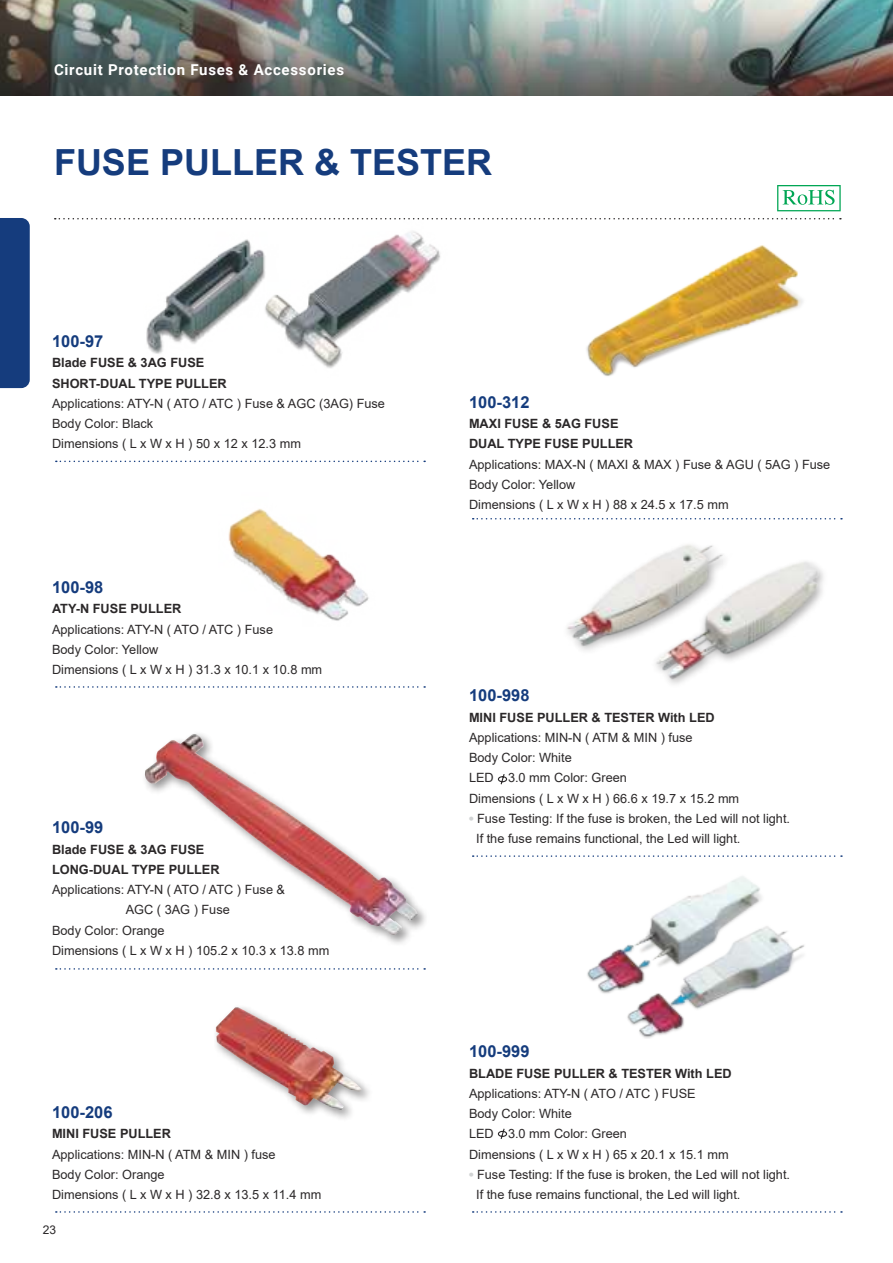
<style>
.page{position:relative;width:893px;height:1263px;background:#fff}
.page>*{position:absolute;margin:0;border:0;box-sizing:border-box;transform-origin:0 0}
.t1{font:700 36px "Arial";color:#153c7d}
.t2{font:700 16.5px "Arial";color:#153c7d}
.t3{font:700 15px "Roboto";letter-spacing:.05em;color:#fff}
.t4{font:12.75px/20.2px "Arial";color:#2b2829}
.t5{font:700 12.75px/20.2px "Arial";color:#2b2829}
.t6{font:12px "Arial";color:#2b2829}
</style>
<div class="page">
<img style="left:0;top:0;width:892px;height:96px">
<svg style="left:56px;top:461px;width:369px;height:1px"></svg>
<svg style="left:56px;top:968px;width:369px;height:2px"></svg>
<svg style="left:56px;top:686px;width:369px;height:2px"></svg>
<svg style="left:56px;top:1211px;width:369px;height:2px"></svg>
<svg style="left:473px;top:855px;width:369px;height:2px"></svg>
<svg style="left:473px;top:518px;width:369px;height:1px"></svg>
<svg style="left:473px;top:1211px;width:369px;height:2px"></svg>
<img style="left:144px;top:734px;width:274px;height:201px">
<div style="left:212px;top:1004px;width:161px;height:118px;background:#2b2829;opacity:.5"></div>
<img style="left:216px;top:1007px;width:146px;height:103px">
<img style="left:535px;top:211px;width:307px;height:165px">
<img style="left:587px;top:876px;width:217px;height:162px">
<img style="left:124px;top:219px;width:333px;height:149px">
<img style="left:228px;top:509px;width:141px;height:112px">
<img style="left:566px;top:544px;width:258px;height:140px">
<svg style="left:55px;top:218px;width:786px;height:1px"></svg>
<svg style="left:777px;top:185px;width:64px;height:26px"></svg>
<svg style="left:497px;top:774px;width:11px;height:11px"></svg>
<svg style="left:497px;top:1128px;width:11px;height:11px"></svg>
<div style="left:0;top:218px;width:30px;height:170px;background:#153c7d"></div>
<p class="t3" style="left:54px;top:61px;width:292px">Circuit Protection Fuses &amp; Accessories</p>
<h1 class="t1" style="left:54px;top:149px;width:440px">FUSE PULLER &amp; TESTER</h1>
<p class="t2" style="left:52px;top:335px;width:53px">100-97</p>
<p class="t5" style="left:52px;top:354px;width:176px">Blade FUSE &amp; 3AG FUSE<br>SHORT-DUAL TYPE PULLER</p>
<p class="t4" style="left:52px;top:394px;width:335px">Applications: ATY-N ( ATO / ATC ) Fuse &amp; AGC (3AG) Fuse<br>Body Color: Black<br>Dimensions ( L x W x H ) 50 x 12 x 12.3 mm</p>
<p class="t2" style="left:469px;top:396px;width:62px">100-312</p>
<p class="t5" style="left:469px;top:415px;width:166px">MAXI FUSE &amp; 5AG FUSE<br>DUAL TYPE FUSE PULLER</p>
<p class="t4" style="left:469px;top:455px;width:363px">Applications: MAX-N ( MAXI &amp; MAX ) Fuse &amp; AGU ( 5AG ) Fuse<br>Body Color: Yellow<br>Dimensions ( L x W x H ) 88 x 24.5 x 17.5 mm</p>
<p class="t2" style="left:52px;top:581px;width:53px">100-98</p>
<p class="t5" style="left:52px;top:600px;width:131px">ATY-N FUSE PULLER</p>
<p class="t4" style="left:52px;top:620px;width:272px">Applications: ATY-N ( ATO / ATC ) Fuse<br>Body Color: Yellow<br>Dimensions ( L x W x H ) 31.3 x 10.1 x 10.8 mm</p>
<p class="t2" style="left:52px;top:821px;width:53px">100-99</p>
<p class="t5" style="left:52px;top:840px;width:169px">Blade FUSE &amp; 3AG FUSE<br>LONG-DUAL TYPE PULLER</p>
<p class="t4" style="left:52px;top:881px;width:235px">Applications: ATY-N ( ATO / ATC ) Fuse &amp;</p>
<p class="t4" style="left:126px;top:901px;width:106px">AGC ( 3AG ) Fuse</p>
<p class="t4" style="left:52px;top:921px;width:114px">Body Color: Orange</p>
<p class="t4" style="left:52px;top:941px;width:279px">Dimensions ( L x W x H ) 105.2 x 10.3 x 13.8 mm</p>
<p class="t2" style="left:52px;top:1106px;width:62px">100-206</p>
<p class="t5" style="left:52px;top:1125px;width:121px">MINI FUSE PULLER</p>
<p class="t4" style="left:52px;top:1145px;width:271px">Applications: MIN-N ( ATM &amp; MIN ) fuse<br>Body Color: Orange<br>Dimensions ( L x W x H ) 32.8 x 13.5 x 11.4 mm</p>
<p class="t6" style="left:43px;top:1225px;width:15px">23</p>
<p class="t2" style="left:469px;top:689px;width:62px">100-998</p>
<p class="t5" style="left:469px;top:708px;width:247px">MINI FUSE PULLER &amp; TESTER With LED</p>
<p class="t4" style="left:469px;top:728px;width:272px">Applications: MIN-N ( ATM &amp; MIN ) fuse<br>Body Color: White<br>LED 3.0 mm Color: Green<br>Dimensions ( L x W x H ) 66.6 x 19.7 x 15.2 mm</p>
<p class="t4" style="left:476px;top:809px;width:315px;text-indent:-7px"><sup>●</sup> Fuse Testing: If the fuse is broken, the Led will not light.<br>If the fuse remains functional, the Led will light.</p>
<p class="t2" style="left:469px;top:1045px;width:62px">100-999</p>
<p class="t5" style="left:469px;top:1064px;width:264px">BLADE FUSE PULLER &amp; TESTER With LED</p>
<p class="t4" style="left:469px;top:1084px;width:261px">Applications: ATY-N ( ATO / ATC ) FUSE<br>Body Color: White<br>LED 3.0 mm Color: Green<br>Dimensions ( L x W x H ) 65 x 20.1 x 15.1 mm</p>
<p class="t4" style="left:476px;top:1165px;width:315px;text-indent:-7px"><sup>●</sup> Fuse Testing: If the fuse is broken, the Led will not light.<br>If the fuse remains functional, the Led will light.</p>
</div>
